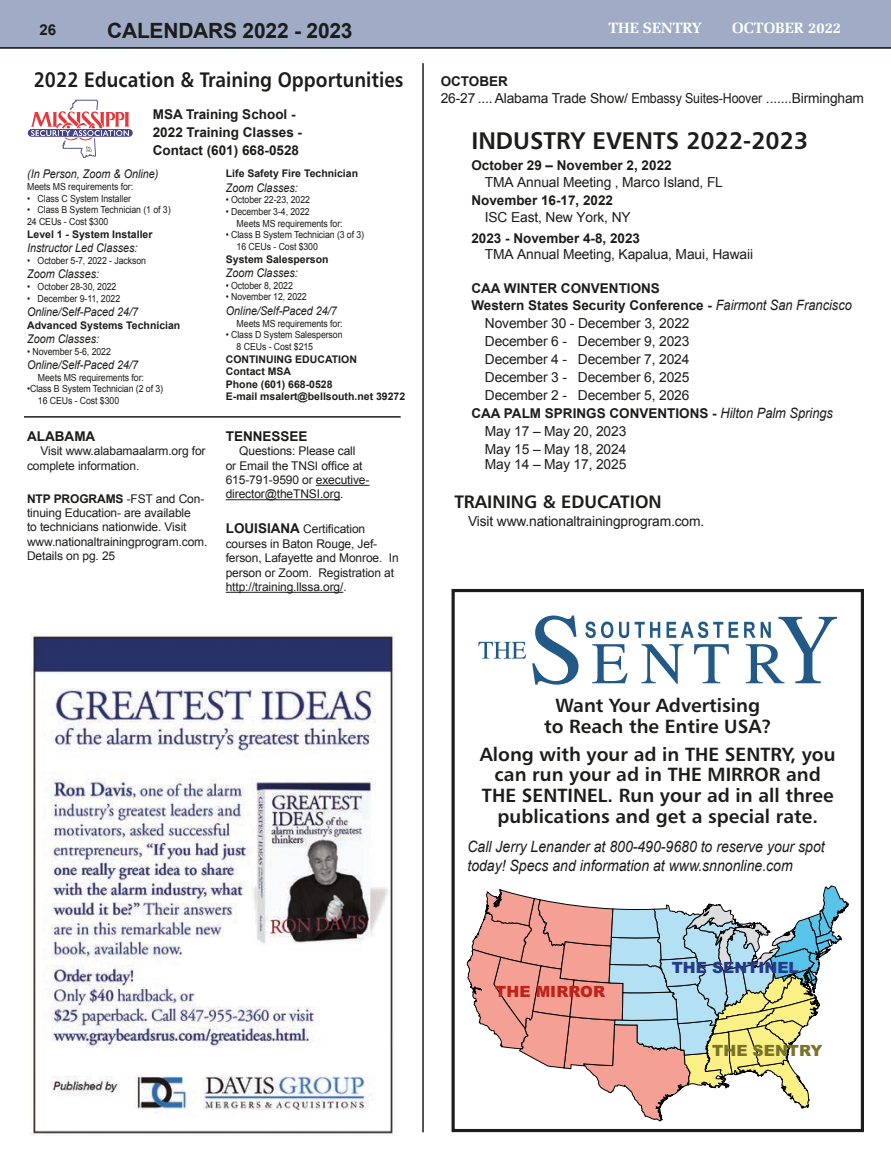
<style>
.page{position:relative;width:891px;height:1161px;background:#fff}
.page>*{position:absolute;margin:0;border:0;box-sizing:border-box;transform-origin:0 0}
.t1{font:24px "Humanist 777 BT Bold B";color:#1c1c1a}
.t2{font:21px "Humanist 777 BT Bold B";color:#1c1c1a;scale:.9 1}
.t3{font:700 21px "Arial";letter-spacing:-.01em;color:#1c1c1a}
.t4{font:19.05px/20.7px "Humanist 777 BT Bold B";color:#1c1c1a;text-align:center}
.t5{font:18px "Humanist 777 BT Bold B";color:#1c1c1a}
.t6{font:italic 15.6px/18.8px "Arial";color:#1c1c1a;scale:.9 1}
.t7{font:900 15.45px "Arial";color:#253b88}
.t8{font:900 15.45px "Arial";color:#bd2419}
.t9{font:900 15.45px "Arial";color:#787328}
.t10{font:700 15px "Zapf Elliptical 711 BT";color:#fff}
.t11{font:700 15px "Arial";color:#1c1c1a}
.t12{font:13.8px/18px "Arial";letter-spacing:-.01em;color:#1c1c1a;text-align:justify}
.t13{font:700 13.5px/18.1px "Arial";color:#1c1c1a}
.t14{font:12px/14.4px "Arial";letter-spacing:-.01em;color:#1c1c1a}
.t15{font:italic 12px "Arial";color:#1c1c1a;scale:.9 1}
.t16{font:700 10.5px/12.6px "Arial";color:#1c1c1a}
.t17{font:9.75px/11.7px "Arial";letter-spacing:-.01em;color:#1c1c1a;scale:.9 1}
.s1{font-weight:700}
.s2{font-weight:700;font-size:13.5px}
.s3{font-weight:400;font-style:italic;font-size:14.25px}
</style>
<div class="page">
<div style="left:0;top:0;width:891px;height:49px;background:#a0abc6"></div>
<hr style="left:0;top:47px;width:891px;height:2px;background:#1c1c1a">
<svg style="left:467px;top:886px;width:382px;height:235px"></svg>
<div style="left:452px;top:589px;width:412px;height:543px;border:3px solid #1c1c1a"></div>
<svg style="left:532px;top:616px;width:305px;height:69px"></svg>
<svg style="left:478px;top:642px;width:48px;height:17px"></svg>
<svg style="left:28px;top:100px;width:105px;height:58px"></svg>
<hr style="left:226px;top:592px;width:117px;height:1px;background:#1c1c1a">
<hr style="left:316px;top:485px;width:54px;height:1px;background:#1c1c1a">
<hr style="left:226px;top:499px;width:114px;height:1px;background:#1c1c1a">
<hr style="left:422px;top:63px;width:2px;height:1069px;background:#1c1c1a">
<hr style="left:24px;top:416px;width:377px;height:2px;background:#1c1c1a">
<img style="left:30px;top:634px;width:365px;height:502px">
<h3 class="t11" style="left:40px;top:20px;width:18px">26</h3>
<h2 class="t3" style="left:107px;top:17px;width:247px">CALENDARS 2022 - 2023</h2>
<h3 class="t10" style="left:608px;top:19px;width:95px">THE SENTRY</h3>
<h3 class="t10" style="left:732px;top:19px;width:111px">OCTOBER 2022</h3>
<h2 class="t2" style="left:34px;top:67px;width:412px">2022 Education &amp; Training Opportunities</h2>
<h3 class="t13" style="left:153px;top:105px;width:151px">MSA Training School -<br>2022 Training Classes -<br>Contact (601) 668-0528</h3>
<p class="t15" style="left:27px;top:166px;width:148px">(In Person, Zoom &amp; Online)</p>
<p class="t17" style="left:27px;top:181px;width:119px">Meets MS requirements for:</p>
<p class="t17" style="left:27px;top:192px;width:117px">• Class C System Installer</p>
<p class="t17" style="left:27px;top:204px;width:161px">• Class B System Technician (1 of 3)<br>24 CEUs - Cost $300</p>
<p class="t16" style="left:27px;top:228px;width:127px">Level 1 - System Installer</p>
<p class="t15" style="left:27px;top:240px;width:124px">Instructor Led Classes:</p>
<p class="t17" style="left:27px;top:255px;width:134px">• October 5-7, 2022 - Jackson</p>
<p class="t15" style="left:27px;top:266px;width:82px">Zoom Classes:</p>
<p class="t17" style="left:27px;top:281px;width:101px">• October 28-30, 2022</p>
<p class="t17" style="left:27px;top:292px;width:105px">• December 9-11, 2022</p>
<p class="t15" style="left:27px;top:304px;width:125px">Online/Self-Paced 24/7</p>
<p class="t16" style="left:27px;top:319px;width:155px">Advanced Systems Technician</p>
<p class="t15" style="left:27px;top:331px;width:82px">Zoom Classes:</p>
<p class="t17" style="left:27px;top:345px;width:95px">• November 5-6, 2022</p>
<p class="t15" style="left:27px;top:357px;width:125px">Online/Self-Paced 24/7</p>
<p class="t17" style="left:38px;top:372px;width:119px">Meets MS requirements for:</p>
<p class="t17" style="left:38px;top:383px;width:141px;text-indent:-11px">•Class B System Technician (2 of 3)<br>16 CEUs - Cost $300</p>
<h3 class="t13" style="left:27px;top:427px;width:70px">ALABAMA</h3>
<p class="t14" style="left:27px;top:444px;width:180px;text-indent:14px">Visit www.alabamaalarm.org for complete information.</p>
<p class="t14" style="left:27px;top:491px;width:182px"><span class="s1">NTP PROGRAMS</span> -FST and Con&shy;tinuing Education- are available<br>to technicians nationwide. Visit www.nationaltrainingprogram.com.<br>Details on pg. 25</p>
<p class="t16" style="left:226px;top:167px;width:134px">Life Safety Fire Technician</p>
<p class="t15" style="left:226px;top:180px;width:82px">Zoom Classes:</p>
<p class="t17" style="left:226px;top:194px;width:95px">• October 22-23, 2022</p>
<p class="t17" style="left:237px;top:206px;width:119px;text-indent:-11px">• December 3-4, 2022<br>Meets MS requirements for:</p>
<p class="t17" style="left:237px;top:229px;width:143px;text-indent:-11px">• Class B System Technician (3 of 3)<br>16 CEUs - Cost $300</p>
<p class="t16" style="left:226px;top:253px;width:104px">System Salesperson</p>
<p class="t15" style="left:226px;top:265px;width:82px">Zoom Classes:</p>
<p class="t17" style="left:226px;top:280px;width:76px">• October 8, 2022</p>
<p class="t17" style="left:226px;top:291px;width:91px">• November 12, 2022</p>
<p class="t15" style="left:226px;top:303px;width:125px">Online/Self-Paced 24/7</p>
<p class="t17" style="left:237px;top:317px;width:119px">Meets MS requirements for:</p>
<p class="t17" style="left:237px;top:329px;width:119px;text-indent:-11px">• Class D System Salesperson<br>8 CEUs - Cost $215</p>
<p class="t16" style="left:226px;top:353px;width:181px">CONTINUING EDUCATION<br>Contact MSA<br>Phone (601) 668-0528<br>E-mail msalert@bellsouth.net 39272</p>
<h3 class="t13" style="left:226px;top:427px;width:83px">TENNESSEE</h3>
<p class="t14" style="left:226px;top:444px;width:145px;text-indent:14px">Questions: Please call<br>or Email the TNSI office at<br>615-791-9590 or executive&shy;director@theTNSI.org.</p>
<p class="t14" style="left:226px;top:522px;width:174px"><span class="s2">LOUISIANA</span> Certification courses in Baton Rouge, Jef&shy;ferson, Lafayette and Monroe. In person or Zoom. Registration at http://training.llssa.org/.</p>
<h3 class="t13" style="left:441px;top:73px;width:69px">OCTOBER</h3>
<h3 class="t12" style="left:441px;top:89px;width:425px">26-27 .... Alabama Trade Show/ Embassy Suites-Hoover .......Birmingham</h3>
<h1 class="t1" style="left:471px;top:125px;width:338px">INDUSTRY EVENTS 2022-2023</h1>
<h3 class="t13" style="left:471px;top:157px;width:202px">October 29 – November 2, 2022</h3>
<h3 class="t12" style="left:485px;top:173px;width:240px">TMA Annual Meeting , Marco Island, FL</h3>
<h3 class="t13" style="left:471px;top:192px;width:143px">November 16-17, 2022</h3>
<h3 class="t12" style="left:485px;top:208px;width:147px">ISC East, New York, NY</h3>
<h3 class="t13" style="left:471px;top:229px;width:170px">2023 - November 4-8, 2023</h3>
<h3 class="t12" style="left:485px;top:246px;width:270px">TMA Annual Meeting, Kapalua, Maui, Hawaii</h3>
<h3 class="t13" style="left:471px;top:280px;width:382px;line-height:17.1px">CAA WINTER CONVENTIONS<br>Western States Security Conference - <span class="s3">Fairmont San Francisco</span></h3>
<h3 class="t12" style="left:485px;top:314px;width:206px">November 30 - December 3, 2022<br>December 6 - December 9, 2023<br>December 4 - December 7, 2024<br>December 3 - December 6, 2025<br>December 2 - December 5, 2026</h3>
<h3 class="t13" style="left:471px;top:405px;width:363px">CAA PALM SPRINGS CONVENTIONS - <span class="s3">Hilton Palm Springs</span></h3>
<h3 class="t12" style="left:485px;top:423px;width:143px">May 17 – May 20, 2023<br>May 15 – May 18, 2024</h3>
<h3 class="t12" style="left:485px;top:456px;width:143px">May 14 – May 17, 2025</h3>
<h3 class="t5" style="left:455px;top:490px;width:209px">TRAINING &amp; EDUCATION</h3>
<h3 class="t12" style="left:468px;top:513px;width:238px">Visit www.nationaltrainingprogram.com.</h3>
<h3 class="t4" style="left:544px;top:695px;width:229px">Want Your Advertising to Reach the Entire USA?</h3>
<h3 class="t4" style="left:480px;top:743px;width:357px">Along with your ad in THE SENTRY, you can run your ad in THE MIRROR and THE SENTINEL. Run your ad in all three publications and get a special rate.</h3>
<h3 class="t6" style="left:467px;top:838px;width:399px">Call Jerry Lenander at 800-490-9680 to reserve your spot today! Specs and information at www.snnonline.com</h3>
<h3 class="t8" style="left:495px;top:981px;width:111px">THE MIRROR</h3>
<h3 class="t7" style="left:672px;top:956px;width:129px">THE SENTINEL</h3>
<h3 class="t9" style="left:712px;top:1039px;width:112px">THE SENTRY</h3>
</div>
